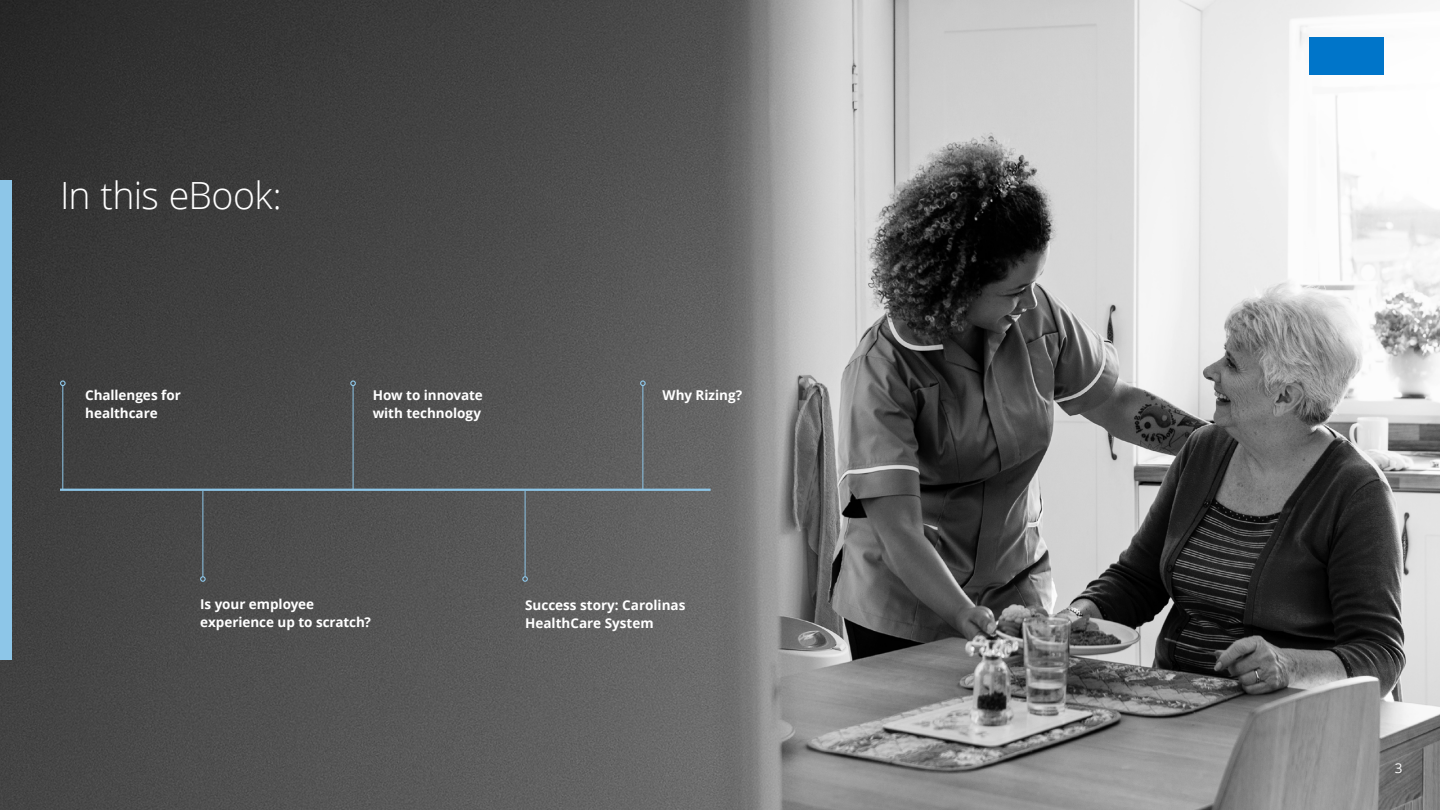
<style>
.page{position:relative;width:1440px;height:810px;background:#fff}
.page>*{position:absolute;margin:0;border:0;box-sizing:border-box;transform-origin:0 0}
._02_Sub_head{font:300 37.5px "Open Sans";letter-spacing:-.02em;color:#fff}
._04_sub_sub{font:700 13.5px/18px "Open Sans";letter-spacing:-.005em;color:#fff}
.t1{font:13.5px "Open Sans";color:#fff}
.s1{font-style:inherit}
</style>
<div class="page">
<img style="left:0;top:0;width:715px;height:810px">
<img style="left:715px;top:0;width:725px;height:810px">
<div style="left:1309px;top:38px;width:75px;height:37px;background:#0075c9"></div>
<hr style="left:60px;top:489px;width:651px;height:2px;background:#8dc6e8">
<hr style="left:63px;top:386px;width:1px;height:104px;background:#8dc6e8">
<svg style="left:60px;top:380px;width:6px;height:6px"></svg>
<hr style="left:353px;top:386px;width:1px;height:104px;background:#8dc6e8">
<svg style="left:350px;top:380px;width:6px;height:6px"></svg>
<hr style="left:643px;top:386px;width:1px;height:104px;background:#8dc6e8">
<svg style="left:640px;top:380px;width:6px;height:6px"></svg>
<hr style="left:525px;top:491px;width:1px;height:86px;background:#8dc6e8">
<svg style="left:522px;top:576px;width:6px;height:6px"></svg>
<hr style="left:203px;top:491px;width:1px;height:86px;background:#8dc6e8">
<svg style="left:200px;top:576px;width:6px;height:6px"></svg>
<div style="left:0;top:180px;width:12px;height:480px;background:#8dc6e8"></div>
<p class="_02_Sub_head" style="left:60px;top:169px;width:223px">In this eBook:</p>
<p class="_04_sub_sub" style="left:85px;top:386px;width:97px">Challenges for healthcare</p>
<p class="_04_sub_sub" style="left:373px;top:386px;width:112px">How to innovate with technology</p>
<p class="_04_sub_sub" style="left:663px;top:386px;width:81px">Why Rizing?</p>
<p class="_04_sub_sub" style="left:200px;top:595px;width:172px">Is your employee experience up to scratch?</p>
<p class="_04_sub_sub" style="left:525px;top:596px;width:162px">Success story: <span class="s1">Carolinas<br></span>Health<span class="s1">Care System</span></p>
<p class="t1" style="left:1395px;top:758px;width:9px">3</p>
</div>
